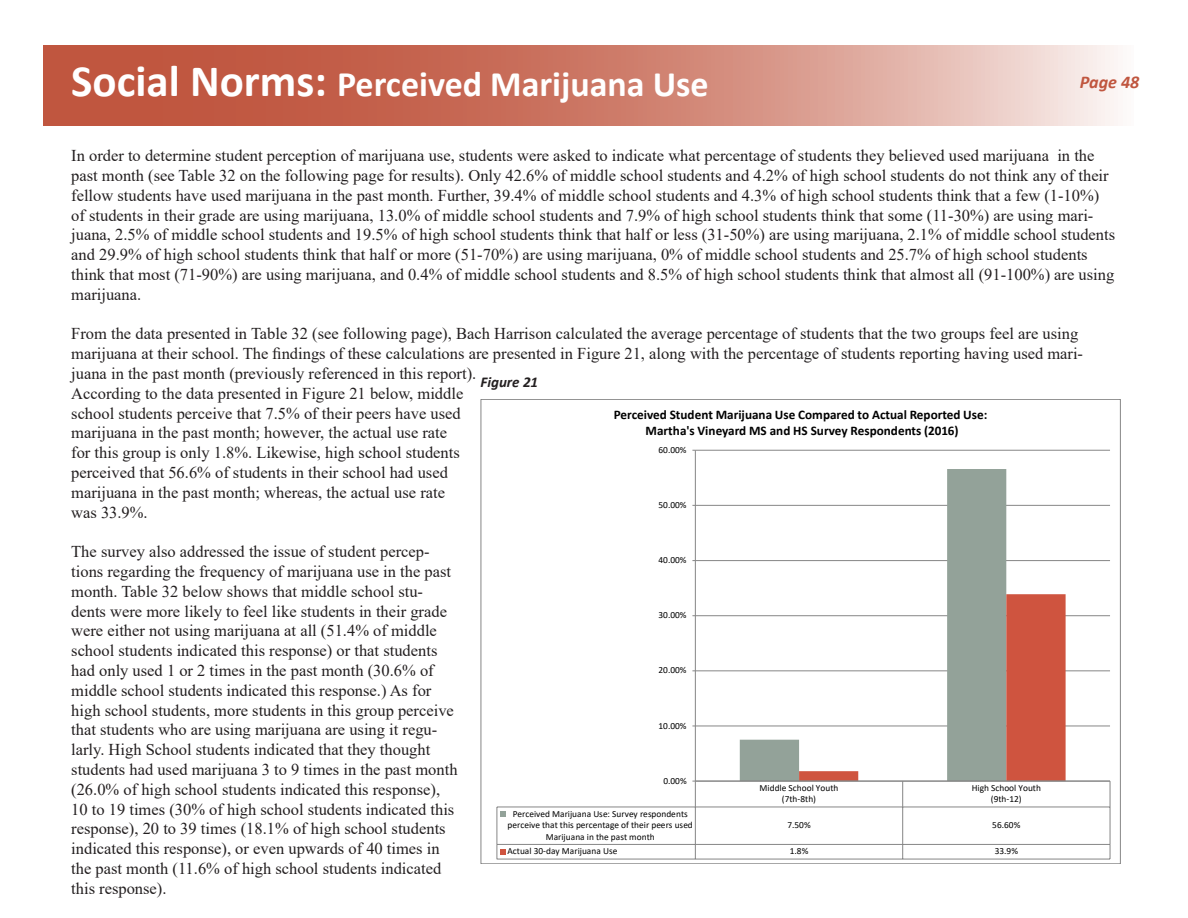
<style>
.page{position:relative;width:1188px;height:918px;background:#fff}
.page>*{position:absolute;margin:0;border:0;box-sizing:border-box;transform-origin:0 0}
.t1{font:700 36px "Calibri";color:#fff}
.t2{font:italic 700 18px "Calibri";color:#c0563f}
.t3{font:16.5px/19.8px "Times New Roman";color:#231f20}
.t4{font:italic 700 15px "Calibri";color:#231f20}
.t5{font:700 13.2px/16px "Calibri";color:#000;text-align:center}
.t6{font:9.3px/11.6px "Calibri";color:#000;text-align:center}
.s1{font-size:45px}
</style>
<div class="page">
<svg style="left:43px;top:45px;width:1075px;height:80px;background:#d18675"></svg>
<hr style="left:695px;top:726px;width:415px;height:1px;background:#868686">
<hr style="left:695px;top:671px;width:415px;height:1px;background:#868686">
<hr style="left:695px;top:615px;width:415px;height:1px;background:#868686">
<hr style="left:695px;top:560px;width:415px;height:1px;background:#868686">
<hr style="left:695px;top:505px;width:415px;height:1px;background:#868686">
<hr style="left:695px;top:450px;width:415px;height:1px;background:#868686">
<svg style="left:740px;top:469px;width:266px;height:312px"></svg>
<svg style="left:799px;top:594px;width:267px;height:187px"></svg>
<hr style="left:695px;top:450px;width:1px;height:331px;background:#868686">
<hr style="left:695px;top:781px;width:415px;height:1px;background:#868686">
<svg style="left:692px;top:781px;width:4px;height:26px"></svg>
<svg style="left:902px;top:782px;width:1px;height:25px"></svg>
<svg style="left:1110px;top:781px;width:1px;height:26px"></svg>
<hr style="left:497px;top:807px;width:613px;height:1px;background:#868686">
<hr style="left:497px;top:807px;width:1px;height:37px;background:#868686">
<hr style="left:695px;top:807px;width:1px;height:37px;background:#868686">
<hr style="left:902px;top:807px;width:1px;height:37px;background:#868686">
<hr style="left:1110px;top:807px;width:1px;height:37px;background:#868686">
<svg style="left:500px;top:811px;width:5px;height:6px"></svg>
<svg style="left:496px;top:844px;width:615px;height:16px"></svg>
<p class="t1" style="left:71px;top:59px;width:639px"><span class="s1">Social Norms:</span> Perceived Marijuana Use</p>
<p class="t2" style="left:1080px;top:69px;width:61px">Page 48</p>
<p class="t3" style="left:71px;top:145px;width:1045px">In order to determine student perception of marijuana use, students were asked to indicate what percentage of students they believed used marijuana in the past month (see Table 32 on the following page for results). Only 42.6% of middle school students and 4.2% of high school students do not think any of their fellow students have used marijuana in the past month. Further, 39.4% of middle school students and 4.3% of high school students think that a few (1-10%) of students in their grade are using marijuana, 13.0% of middle school students and 7.9% of high school students think that some (11-30%) are using mari&shy;juana, 2.5% of middle school students and 19.5% of high school students think that half or less (31-50%) are using marijuana, 2.1% of middle school students and 29.9% of high school students think that half or more (51-70%) are using marijuana, 0% of middle school students and 25.7% of high school students think that most (71-90%) are using marijuana, and 0.4% of middle school students and 8.5% of high school students think that almost all (91-100%) are using marijuana.</p>
<p class="t3" style="left:71px;top:324px;width:1013px">From the data presented in Table 32 (see following page), Bach Harrison calculated the average percentage of students that the two groups feel are using marijuana at their school. The findings of these calculations are presented in Figure 21, along with the percentage of students reporting having used mari&shy;juana in the past month (previously referenced in this report).<br>According to the data presented in Figure 21 below, middle<br>school students perceive that 7.5% of their peers have used<br>marijuana in the past month; however, the actual use rate<br>for this group is only 1.8%. Likewise, high school students<br>perceived that 56.6% of students in their school had used<br>marijuana in the past month; whereas, the actual use rate<br>was 33.9%.</p>
<p class="t3" style="left:71px;top:541px;width:388px">The survey also addressed the issue of student percep&shy;tions regarding the frequency of marijuana use in the past month. Table 32 below shows that middle school stu&shy;dents were more likely to feel like students in their grade were either not using marijuana at all (51.4% of middle school students indicated this response) or that students had only used 1 or 2 times in the past month (30.6% of middle school students indicated this response.) As for high school students, more students in this group perceive that students who are using marijuana are using it regu&shy;larly. High School students indicated that they thought students had used marijuana 3 to 9 times in the past month (26.0% of high school students indicated this response), 10 to 19 times (30% of high school students indicated this response), 20 to 39 times (18.1% of high school students indicated this response), or even upwards of 40 times in the past month (11.6% of high school students indicated this response).</p>
<p class="t4" style="left:481px;top:372px;width:59px">Figure 21</p>
<p class="t5" style="left:614px;top:406px;width:375px">Perceived Student Marijuana Use Compared to Actual Reported Use:<br>Martha's Vineyard MS and HS Survey Respondents (2016)</p>
<p class="t6" style="left:659px;top:444px;width:30px">60.00%</p>
<p class="t6" style="left:659px;top:499px;width:30px">50.00%</p>
<p class="t6" style="left:659px;top:554px;width:30px">40.00%</p>
<p class="t6" style="left:659px;top:609px;width:30px">30.00%</p>
<p class="t6" style="left:659px;top:664px;width:30px">20.00%</p>
<p class="t6" style="left:659px;top:720px;width:30px">10.00%</p>
<p class="t6" style="left:663px;top:775px;width:25px">0.00%</p>
<p class="t6" style="left:760px;top:782px;width:80px">Middle School Youth (7th-8th)</p>
<p class="t6" style="left:972px;top:782px;width:71px">High School Youth (9th-12)</p>
<p class="t6" style="left:508px;top:808px;width:187px">Perceived Marijuana Use: Survey respondents perceive that this percentage of their peers used<br>Marijuana in the past month</p>
<p class="t6" style="left:787px;top:819px;width:25px">7.50%</p>
<p class="t6" style="left:992px;top:819px;width:30px">56.60%</p>
<p class="t6" style="left:508px;top:845px;width:111px">Actual 30-day Marijuana Use</p>
<p class="t6" style="left:790px;top:845px;width:20px">1.8%</p>
<p class="t6" style="left:995px;top:845px;width:25px">33.9%</p>
</div>
